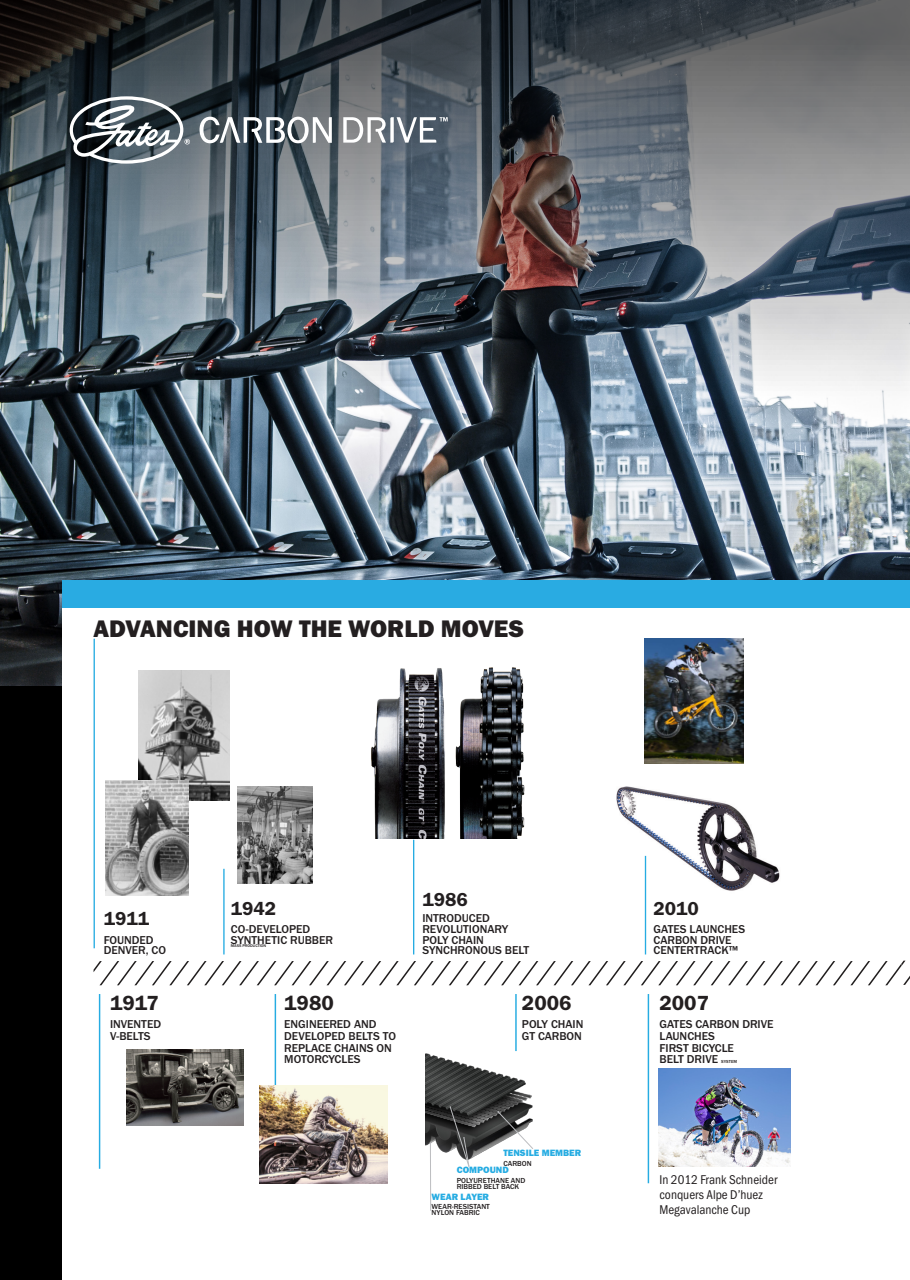
<style>
.page{position:relative;width:910px;height:1280px;background:#fff}
.page>*{position:absolute;margin:0;border:0;box-sizing:border-box;transform-origin:0 0}
.t1{font:24.75px "Franklin Gothic URW Hea";color:#231f20}
.Body{font:21.15px "Franklin Gothic URW Dem";color:#231f20}
.Body-2{font:19.35px "Franklin Gothic URW Dem";color:#231f20}
.t2{font:13.2px/15px "Franklin Gothic URW Con Boo";color:#231f20}
.Body-3{font:500 11.85px/11.7px "Franklin Gothic URW";color:#231f20}
.t3{font:9.45px "Franklin Gothic URW Hea";color:#26ace2}
.t4{font:500 7.5px/6.6px "Franklin Gothic URW";color:#231f20}
.Body-4{font:500 4.5px "Franklin Gothic URW";color:#231f20}
.Body-5{font:500 4.2px "Franklin Gothic URW";color:#231f20}
</style>
<div class="page">
<img style="left:0;top:0;width:910px;height:1280px">
<svg style="left:70px;top:96px;width:120px;height:68px"></svg>
<svg style="left:200px;top:117px;width:132px;height:26px"></svg>
<svg style="left:343px;top:117px;width:105px;height:26px"></svg>
<div style="left:63px;top:583px;width:847px;height:697px;background:#fff"></div>
<div style="left:63px;top:580px;width:847px;height:28px;background:#29abe2"></div>
<img style="left:616px;top:786px;width:164px;height:113px">
<img style="left:138px;top:671px;width:92px;height:129px">
<img style="left:105px;top:780px;width:83px;height:116px">
<img style="left:645px;top:638px;width:98px;height:125px">
<img style="left:659px;top:1068px;width:132px;height:98px">
<img style="left:425px;top:1051px;width:108px;height:108px">
<svg style="left:497px;top:1111px;width:36px;height:38px"></svg>
<hr style="left:430px;top:1143px;width:1px;height:68px;background:#bcbdc0">
<svg style="left:450px;top:1106px;width:19px;height:61px"></svg>
<img style="left:237px;top:787px;width:76px;height:96px">
<hr style="left:94px;top:639px;width:1px;height:309px;background:#26ace2">
<hr style="left:223px;top:869px;width:2px;height:85px;background:#26ace2">
<hr style="left:413px;top:840px;width:1px;height:114px;background:#26ace2">
<hr style="left:645px;top:856px;width:1px;height:98px;background:#26ace2">
<hr style="left:515px;top:994px;width:2px;height:57px;background:#26ace2">
<hr style="left:648px;top:994px;width:1px;height:189px;background:#26ace2">
<hr style="left:275px;top:994px;width:1px;height:186px;background:#26ace2">
<img style="left:259px;top:1085px;width:128px;height:99px">
<hr style="left:99px;top:994px;width:1px;height:175px;background:#26ace2">
<img style="left:126px;top:1049px;width:117px;height:77px">
<img style="left:371px;top:667px;width:154px;height:172px">
<svg style="left:94px;top:961px;width:816px;height:24px"></svg>
<p class="t1" style="left:94px;top:613px;width:432px">ADVANCING HOW THE WORLD MOVES</p>
<p class="Body-2" style="left:104px;top:906px;width:47px">1911</p>
<p class="Body-3" style="left:104px;top:934px;width:51px">FOUNDED</p>
<p class="Body-3" style="left:104px;top:944px;width:64px">DENVER, CO</p>
<p class="Body" style="left:110px;top:990px;width:50px">1917</p>
<p class="Body-3" style="left:110px;top:1018px;width:53px">INVENTED</p>
<p class="Body-3" style="left:110px;top:1030px;width:42px">V-BELTS</p>
<p class="Body-2" style="left:231px;top:897px;width:47px">1942</p>
<p class="Body-3" style="left:231px;top:923px;width:104px;line-height:10.6px">CO-DEVELOPED<br>SYNTHETIC RUBBER</p>
<p class="Body-5" style="left:231px;top:943px;width:37px">MASS PRODUCTION</p>
<p class="Body" style="left:284px;top:990px;width:51px">1980</p>
<p class="Body-3" style="left:284px;top:1018px;width:113px">ENGINEERED AND<br>DEVELOPED BELTS TO<br>REPLACE CHAINS ON<br>MOTORCYCLES</p>
<p class="Body-2" style="left:422px;top:887px;width:47px">1986</p>
<p class="Body-3" style="left:422px;top:912px;width:69px">INTRODUCED</p>
<p class="Body-3" style="left:422px;top:923px;width:108px;line-height:10.6px">REVOLUTIONARY<br>POLY CHAIN<br>SYNCHRONOUS BELT</p>
<p class="Body" style="left:522px;top:990px;width:51px">2006</p>
<p class="Body-3" style="left:522px;top:1018px;width:63px">POLY CHAIN<br>GT CARBON</p>
<p class="t3" style="left:503px;top:1147px;width:79px">TENSILE MEMBER</p>
<p class="t4" style="left:503px;top:1159px;width:30px">CARBON</p>
<p class="t3" style="left:457px;top:1164px;width:54px">COMPOUND</p>
<p class="t4" style="left:457px;top:1176px;width:70px">POLYURETHANE AND<br>RIBBED BELT BACK</p>
<p class="t3" style="left:432px;top:1190px;width:59px">WEAR LAYER</p>
<p class="t4" style="left:432px;top:1203px;width:60px">WEAR-RESISTANT<br>NYLON FABRIC</p>
<p class="Body-2" style="left:654px;top:897px;width:47px">2010</p>
<p class="Body-3" style="left:654px;top:923px;width:93px;line-height:10.6px">GATES LAUNCHES<br>CARBON DRIVE<br>CENTERTRACK™</p>
<p class="Body" style="left:659px;top:990px;width:51px">2007</p>
<p class="Body-3" style="left:659px;top:1018px;width:116px">GATES CARBON DRIVE<br>LAUNCHES<br>FIRST BICYCLE<br>BELT DRIVE</p>
<p class="Body-4" style="left:721px;top:1059px;width:17px">SYSTEM</p>
<p class="t2" style="left:659px;top:1172px;width:119px">In 2012 Frank Schneider conquers Alpe D’huez<br>Megavalanche Cup</p>
</div>
